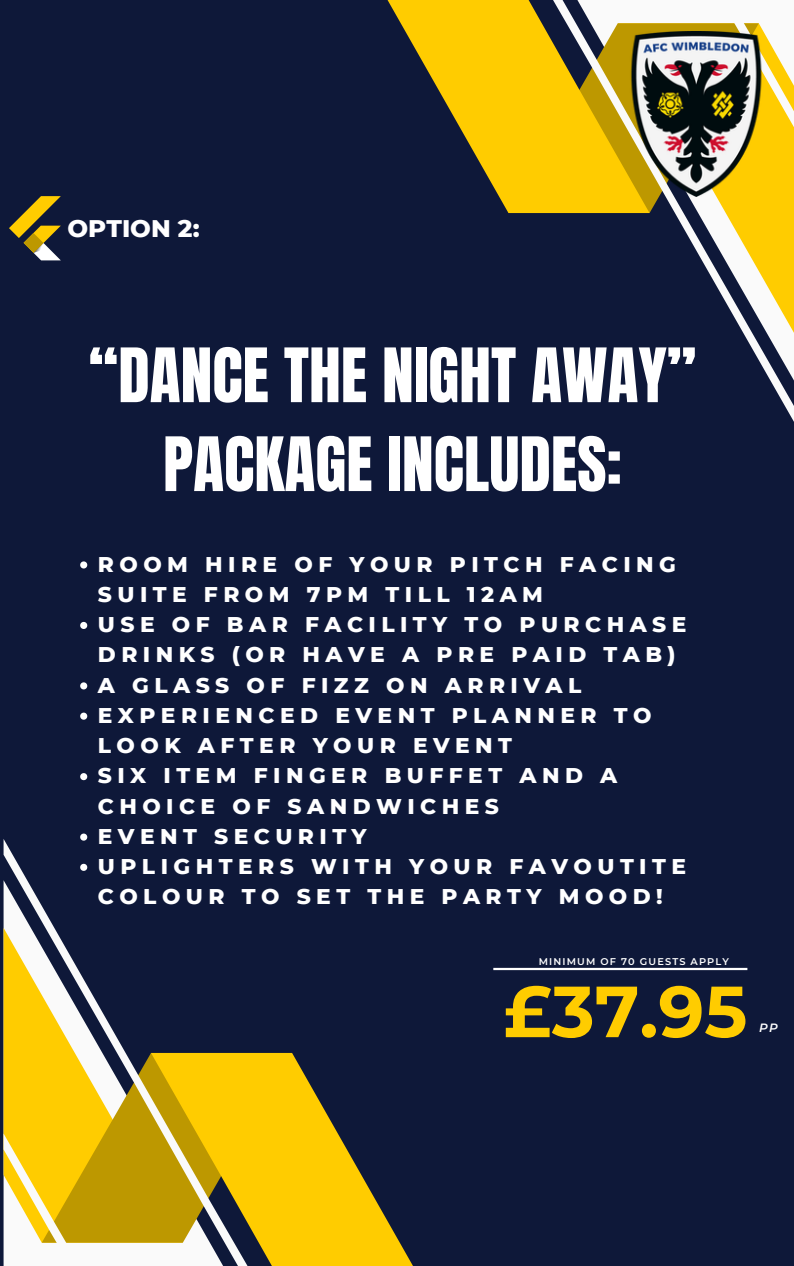
<style>
.page{position:relative;width:794px;height:1266px;background:#fff}
.page>*{position:absolute;margin:0;border:0;box-sizing:border-box;transform-origin:0 0}
.t1{font:700 72.15px "Montserrat";color:#fc0}
.t2{font:63.68px/88.9px "Anton";color:#fff;text-align:center}
.t3{font:800 24.53px "Montserrat";color:#fff}
.t4{font:800 21.75px/30.2px "Montserrat";letter-spacing:.25em;color:#fff}
.t5{font:italic 600 12px "Montserrat";color:#fff}
.t6{font:600 9.75px "Montserrat";letter-spacing:.12em;color:#fff}
</style>
<div class="page">
<div style="left:0;top:0;width:793px;height:1266px;background:#0e1839"></div>
<svg style="left:247px;top:1053px;width:166px;height:213px;fill:#fc0"></svg>
<svg style="left:4px;top:840px;width:243px;height:426px"></svg>
<svg style="left:387px;top:0;width:165px;height:213px;fill:#fc0"></svg>
<svg style="left:552px;top:0;width:241px;height:420px"></svg>
<svg style="left:9px;top:196px;width:52px;height:64px"></svg>
<svg style="left:80px;top:561px;width:7px;height:7px"></svg>
<svg style="left:80px;top:622px;width:7px;height:7px"></svg>
<svg style="left:80px;top:682px;width:7px;height:7px"></svg>
<svg style="left:80px;top:712px;width:7px;height:7px"></svg>
<svg style="left:80px;top:773px;width:7px;height:7px"></svg>
<svg style="left:80px;top:833px;width:7px;height:7px"></svg>
<svg style="left:80px;top:864px;width:7px;height:7px"></svg>
<hr style="left:493px;top:968px;width:254px;height:2px;background:#fff">
<img style="left:612px;top:31px;width:165px;height:165px">
<p class="t3" style="left:67px;top:213px;width:133px">OPTION 2:</p>
<p class="t2" style="left:89px;top:332px;width:609px">“DANCE THE NIGHT AWAY”<br>PACKAGE INCLUDES:</p>
<p class="t4" style="left:98px;top:549px;width:579px">ROOM HIRE OF YOUR PITCH FACING<br>SUITE FROM 7PM TILL 12AM</p>
<p class="t4" style="left:98px;top:609px;width:589px">USE OF BAR FACILITY TO PURCHASE<br>DRINKS (OR HAVE A PRE PAID TAB)</p>
<p class="t4" style="left:98px;top:670px;width:484px">A GLASS OF FIZZ ON ARRIVAL</p>
<h3 class="t4" style="left:98px;top:700px;width:555px">EXPERIENCED EVENT PLANNER TO<br>LOOK AFTER YOUR EVENT</h3>
<h2 class="t4" style="left:98px;top:760px;width:520px">SIX ITEM FINGER BUFFET AND A<br>CHOICE OF SANDWICHES</h2>
<p class="t4" style="left:98px;top:821px;width:270px">EVENT SECURITY</p>
<p class="t4" style="left:98px;top:851px;width:589px">UPLIGHTERS WITH YOUR FAVOUTITE<br>COLOUR TO SET THE PARTY MOOD!</p>
<p class="t6" style="left:538px;top:955px;width:192px">MINIMUM OF 70 GUESTS APPLY</p>
<p class="t1" style="left:503px;top:967px;width:245px">£37.95</p>
<p class="t5" style="left:758px;top:1020px;width:20px">PP</p>
</div>
